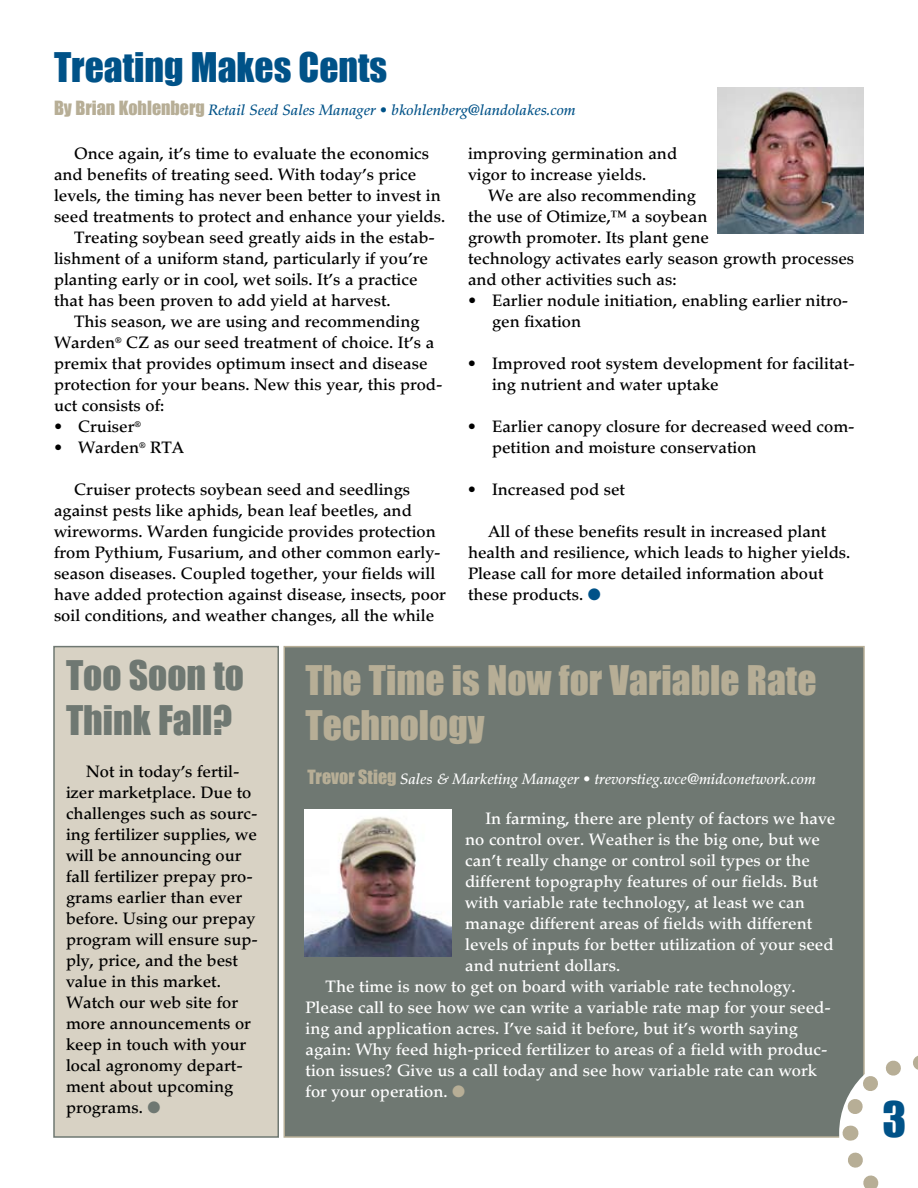
<style>
.page{position:relative;width:918px;height:1188px;background:#fff}
.page>*{position:absolute;margin:0;border:0;box-sizing:border-box;transform-origin:0 0}
.t1{font:45px "Impact";color:#005288}
.t2{font:37.5px/45px "Impact";color:#b7ae96}
.t3{font:37.5px/45px "Impact";color:#6f7872}
.t4{font:37.5px "Impact";color:#005288}
.t5{font:500 16.5px/21px "Palatino";color:#000}
.t6{font:500 16.5px "Palatino";color:#fff}
.t7{font:italic 500 15px "Palatino";color:#005288}
.t8{font:italic 500 15px "Palatino";color:#fff}
.s1{font-family:"Impact";font-weight:400;font-style:normal;font-size:18px;color:#b7ae96}
.s2{color:#005288}
.s3{color:#6f7872}
.s4{color:#b7ae96}
</style>
<div class="page">
<div style="left:284px;top:647px;width:580px;height:490px;background:#6f7872"></div>
<div style="left:284px;top:646px;width:581px;height:492px;border:2px solid #b7ae96"></div>
<svg style="left:834px;top:1046px;width:84px;height:142px"></svg>
<img style="left:717px;top:87px;width:147px;height:147px">
<div style="left:54px;top:647px;width:224px;height:490px;background:#d8d2c4"></div>
<div style="left:53px;top:646px;width:226px;height:492px;border:2px solid #6f7872"></div>
<img style="left:305px;top:810px;width:147px;height:147px">
<h2 class="t4" style="left:54px;top:44px;width:335px">Treating Makes Cents</h2>
<p class="t7" style="left:54px;top:101px;width:523px"><span class="s1">By Brian Kohlenberg</span> Retail Seed Sales Manager • bkohlenberg@landolakes.com</p>
<p class="t5" style="left:74px;top:143px;width:357px">Once again, it’s time to evaluate the economics</p>
<p class="t5" style="left:54px;top:164px;width:364px">and benefits of treating seed. With today’s price</p>
<p class="t5" style="left:54px;top:185px;width:388px">levels, the timing has never been better to invest in</p>
<p class="t5" style="left:54px;top:206px;width:393px">seed treatments to protect and enhance your yields.</p>
<p class="t5" style="left:74px;top:227px;width:362px">Treating soybean seed greatly aids in the estab-</p>
<p class="t5" style="left:54px;top:248px;width:375px">lishment of a uniform stand, particularly if you’re</p>
<p class="t5" style="left:54px;top:269px;width:365px">planting early or in cool, wet soils. It’s a practice</p>
<p class="t5" style="left:54px;top:290px;width:338px">that has been proven to add yield at harvest.</p>
<p class="t5" style="left:74px;top:311px;width:347px">This season, we are using and recommending</p>
<p class="t5" style="left:54px;top:332px;width:382px">Warden<sup>®</sup> CZ as our seed treatment of choice. It’s a</p>
<p class="t5" style="left:54px;top:353px;width:375px">premix that provides optimum insect and disease</p>
<p class="t5" style="left:54px;top:374px;width:390px">protection for your beans. New this year, this prod-</p>
<p class="t5" style="left:54px;top:395px;width:112px">uct consists of:</p>
<p class="t5" style="left:54px;top:416px;width:89px">• Cruiser<sup>®</sup></p>
<p class="t5" style="left:54px;top:437px;width:132px">• Warden<sup>®</sup> RTA</p>
<p class="t5" style="left:54px;top:479px;width:394px;text-indent:20px">Cruiser protects soybean seed and seedlings against pests like aphids, bean leaf beetles, and wireworms. Warden fungicide provides protection from Pythium, Fusarium, and other common early&shy;season diseases. Coupled together, your fields will have added protection against disease, insects, poor soil conditions, and weather changes, all the while</p>
<p class="t5" style="left:468px;top:143px;width:211px">improving germination and vigor to increase yields.</p>
<p class="t5" style="left:468px;top:185px;width:388px;text-indent:20px">We are also recommending<br>the use of Otimize,™ a soybean<br>growth promoter. Its plant gene<br>technology activates early season growth processes and other activities such as:</p>
<p class="t5" style="left:492px;top:290px;width:358px;text-indent:-24px">• Earlier nodule initiation, enabling earlier nitro&shy;gen fixation</p>
<p class="t5" style="left:492px;top:353px;width:365px;text-indent:-24px">• Improved root system development for facilitat&shy;ing nutrient and water uptake</p>
<p class="t5" style="left:492px;top:416px;width:364px;text-indent:-24px">• Earlier canopy closure for decreased weed com&shy;petition and moisture conservation</p>
<p class="t5" style="left:468px;top:479px;width:159px">• Increased pod set</p>
<p class="t5" style="left:468px;top:521px;width:384px;text-indent:20px">All of these benefits result in increased plant health and resilience, which leads to higher yields.<br>Please call for more detailed information about these products. <span class="s2">●</span></p>
<h2 class="t3" style="left:66px;top:652px;width:180px">Too Soon to<br>Think Fall?</h2>
<p class="t5" style="left:66px;top:761px;width:193px;text-indent:20px">Not in today’s fertil&shy;izer marketplace. Due to challenges such as sourc&shy;ing fertilizer supplies, we will be announcing our fall fertilizer prepay pro&shy;grams earlier than ever before. Using our prepay program will ensure sup&shy;ply, price, and the best value in this market.<br>Watch our web site for more announcements or keep in touch with your local agronomy depart&shy;ment about upcoming programs. <span class="s3">●</span></p>
<h2 class="t2" style="left:306px;top:658px;width:513px">The Time is Now for Variable Rate<br>Technology</h2>
<p class="t8" style="left:307px;top:770px;width:510px"><span class="s1">Trevor Stieg</span> Sales &amp; Marketing Manager • trevorstieg.wce@midconetwork.com</p>
<p class="t6" style="left:485px;top:809px;width:352px">In farming, there are plenty of factors we have</p>
<p class="t6" style="left:465px;top:830px;width:356px">no control over. Weather is the big one, but we</p>
<p class="t6" style="left:465px;top:851px;width:346px">can’t really change or control soil types or the</p>
<p class="t6" style="left:465px;top:872px;width:354px">different topography features of our fields. But</p>
<p class="t6" style="left:465px;top:893px;width:341px">with variable rate technology, at least we can</p>
<p class="t6" style="left:465px;top:914px;width:349px">manage different areas of fields with different</p>
<p class="t6" style="left:465px;top:935px;width:370px">levels of inputs for better utilization of your seed</p>
<p class="t6" style="left:465px;top:956px;width:156px">and nutrient dollars.</p>
<p class="t6" style="left:326px;top:977px;width:471px">The time is now to get on board with variable rate technology.</p>
<p class="t6" style="left:306px;top:998px;width:527px">Please call to see how we can write a variable rate map for your seed-</p>
<p class="t6" style="left:306px;top:1019px;width:494px">ing and application acres. I’ve said it before, but it’s worth saying</p>
<p class="t6" style="left:306px;top:1040px;width:524px">again: Why feed high-priced fertilizer to areas of a field with produc-</p>
<p class="t6" style="left:306px;top:1061px;width:513px">tion issues? Give us a call today and see how variable rate can work</p>
<p class="t6" style="left:306px;top:1082px;width:161px">for your operation. <span class="s4">●</span></p>
<h1 class="t1" style="left:882px;top:1092px;width:25px">3</h1>
</div>
